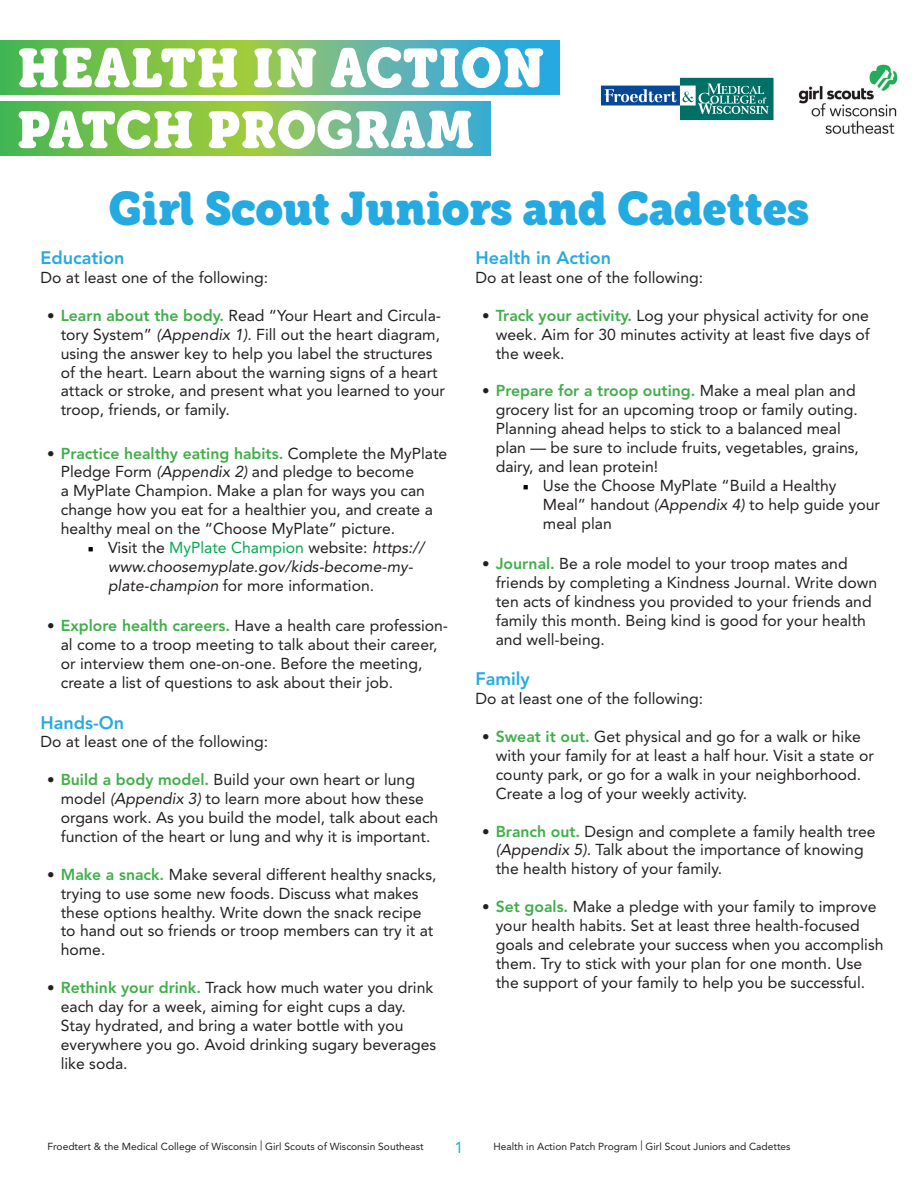
<style>
.page{position:relative;width:918px;height:1188px;background:#fff}
.page>*{position:absolute;margin:0;border:0;box-sizing:border-box;transform-origin:0 0}
.t1{font:45px "eacologica round slab";color:#24aae1}
.t2{font:800 18px "Avenir LT Std";color:#24aae1}
.t3{font:15.75px/18.9px "Avenir LT Std";color:#231f20}
.t4{font:italic 15.75px/18.9px "Avenir LT Std";color:#231f20}
.t5{font:15.75px "Avenir LT Std";color:#28aae1}
.t6{font:10.2px "Avenir LT Std";color:#231f20}
.s1{font-size:15px}
.s2{font-weight:800;color:#40ae49}
.s3{font-style:italic}
.s4{font-family:"Minion Pro";font-style:normal;font-size:15px;color:#000}
.s5{font-style:normal}
.s6{font-style:normal;color:#00a94e}
.s7{font-family:"Minion Pro";font-size:15px;color:#000}
</style>
<div class="page">
<img style="left:798px;top:64px;width:100px;height:70px">
<svg style="left:0;top:40px;width:559px;height:55px;background:#5fb880"></svg>
<svg style="left:18px;top:47px;width:526px;height:41px"></svg>
<svg style="left:0;top:101px;width:490px;height:55px;background:#69bb72"></svg>
<svg style="left:18px;top:110px;width:455px;height:39px"></svg>
<svg style="left:600px;top:77px;width:174px;height:44px"></svg>
<p class="t1" style="left:109px;top:180px;width:702px">Girl Scout Juniors and Cadettes</p>
<p class="t2" style="left:40px;top:247px;width:86px">Education</p>
<p class="t3" style="left:40px;top:268px;width:229px">Do at least one of the following:</p>
<p class="t3" style="left:61px;top:306px;width:386px;text-indent:-14px"><span class="s1">•</span> <span class="s2">Learn about the body.</span> Read “Your Heart and Circula&shy;tory System” <span class="s3">(Appendix 1)</span>. Fill out the heart diagram, using the answer key to help you label the structures of the heart. Learn about the warning signs of a heart attack or stroke, and present what you learned to your troop, friends, or family.</p>
<p class="t3" style="left:61px;top:444px;width:388px;text-indent:-14px"><span class="s1">•</span> <span class="s2">Practice healthy eating habits.</span> Complete the MyPlate Pledge Form <span class="s3">(Appendix 2)</span> and pledge to become<br>a MyPlate Champion. Make a plan for ways you can change how you eat for a healthier you, and create a healthy meal on the “Choose MyPlate” picture.</p>
<p class="t4" style="left:108px;top:538px;width:318px;text-indent:-20px"><span class="s4">■</span> <span class="s5">Visit the</span> <span class="s6">MyPlate Champion</span> <span class="s5">website:</span> https:// www.choosemyplate.gov/kids-become-my&shy;plate-champion <span class="s5">for more information.</span></p>
<p class="t3" style="left:61px;top:617px;width:389px;text-indent:-14px"><span class="s1">•</span> <span class="s2">Explore health careers.</span> Have a health care profession&shy;al come to a troop meeting to talk about their career, or interview them one-on-one. Before the meeting, create a list of questions to ask about their job.</p>
<p class="t2" style="left:40px;top:712px;width:85px">Hands-On</p>
<p class="t3" style="left:40px;top:733px;width:229px">Do at least one of the following:</p>
<p class="t3" style="left:61px;top:770px;width:379px;text-indent:-14px"><span class="s1">•</span> <span class="s2">Build a body model.</span> Build your own heart or lung model <span class="s3">(Appendix 3)</span> to learn more about how these organs work. As you build the model, talk about each function of the heart or lung and why it is important.</p>
<p class="t3" style="left:61px;top:865px;width:377px;text-indent:-14px"><span class="s1">•</span> <span class="s2">Make a snack.</span> Make several different healthy snacks, trying to use some new foods. Discuss what makes these options healthy. Write down the snack recipe to hand out so friends or troop members can try it at home.</p>
<p class="t3" style="left:61px;top:978px;width:377px;text-indent:-14px"><span class="s1">•</span> <span class="s2">Rethink your drink.</span> Track how much water you drink each day for a week, aiming for eight cups a day.<br>Stay hydrated, and bring a water bottle with you everywhere you go. Avoid drinking sugary beverages like soda.</p>
<p class="t2" style="left:475px;top:247px;width:137px">Health in Action</p>
<p class="t3" style="left:475px;top:268px;width:229px">Do at least one of the following:</p>
<p class="t3" style="left:496px;top:306px;width:376px;text-align:justify;text-indent:-14px"><span class="s1">•</span> <span class="s2">Track your activity.</span> Log your physical activity for one week. Aim for 30 minutes activity at least five days of the week.</p>
<p class="t3" style="left:496px;top:382px;width:365px;text-indent:-14px"><span class="s1">•</span> <span class="s2">Prepare for a troop outing.</span> Make a meal plan and grocery list for an upcoming troop or family outing.<br>Planning ahead helps to stick to a balanced meal plan — be sure to include fruits, vegetables, grains, dairy, and lean protein!</p>
<p class="t3" style="left:543px;top:476px;width:339px;text-indent:-20px"><span class="s7">■</span> Use the Choose MyPlate “Build a Healthy<br>Meal” handout <span class="s3">(Appendix 4)</span> to help guide your meal plan</p>
<p class="t3" style="left:496px;top:554px;width:383px;text-indent:-14px"><span class="s1">•</span> <span class="s2">Journal.</span> Be a role model to your troop mates and friends by completing a Kindness Journal. Write down ten acts of kindness you provided to your friends and family this month. Being kind is good for your health and well-being.</p>
<p class="t2" style="left:475px;top:668px;width:56px">Family</p>
<p class="t3" style="left:475px;top:689px;width:229px">Do at least one of the following:</p>
<p class="t3" style="left:496px;top:727px;width:380px;text-indent:-14px"><span class="s1">•</span> <span class="s2">Sweat it out.</span> Get physical and go for a walk or hike with your family for at least a half hour. Visit a state or county park, or go for a walk in your neighborhood.<br>Create a log of your weekly activity.</p>
<p class="t3" style="left:496px;top:822px;width:381px;text-indent:-14px"><span class="s1">•</span> <span class="s2">Branch out.</span> Design and complete a family health tree <span class="s3">(Appendix 5).</span> Talk about the importance of knowing the health history of your family.</p>
<p class="t3" style="left:496px;top:897px;width:389px;text-indent:-14px"><span class="s1">•</span> <span class="s2">Set goals.</span> Make a pledge with your family to improve your health habits. Set at least three health-focused goals and celebrate your success when you accomplish them. Try to stick with your plan for one month. Use the support of your family to help you be successful.</p>
<p class="t6" style="left:48px;top:1140px;width:378px">Froedtert &amp; the Medical College of Wisconsin | Girl Scouts of Wisconsin Southeast</p>
<p class="t6" style="left:493px;top:1140px;width:299px">Health in Action Patch Program | Girl Scout Juniors and Cadettes</p>
<p class="t5" style="left:455px;top:1139px;width:10px">1</p>
</div>
